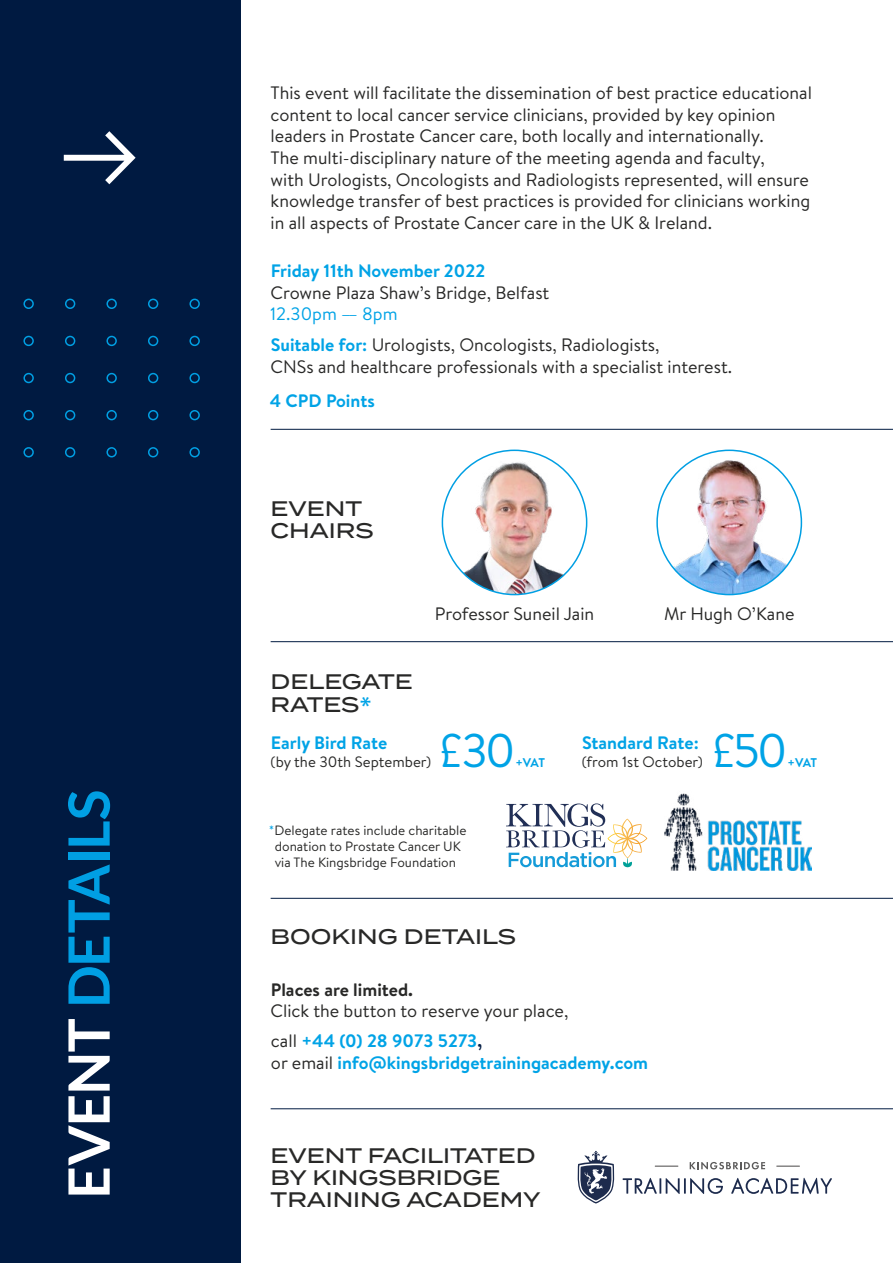
<style>
.page{position:relative;width:893px;height:1263px;background:#fff}
.page>*{position:absolute;margin:0;border:0;box-sizing:border-box;transform-origin:0 0}
.t1{font:700 57px "Lato";letter-spacing:-.02em;color:#009fe3}
.t2{font:47.25px "Brandon Text";color:#00a3e6}
.t3{font:500 21px/22.2px "Termina";color:#282827}
.t4{font:18px/21.6px "Brandon Text";color:#282827}
.t5{font:700 18px "Brandon Text";color:#00a3e6}
.t6{font:700 18px "Brandon Text";color:#282827}
.t7{font:18px "Brandon Text";color:#00a3e6}
.t8{font:15px "Brandon Text";color:#282827}
.t9{font:13.5px/16.2px "Brandon Text";color:#282827;text-align:center}
.t10{font:700 12.6px "Brandon Text";letter-spacing:-.055em;color:#00a3e6}
.s1{color:#fff}
.s2{font-weight:700;color:#00a3e6}
.s3{color:#00a3e6}
.s4{font-weight:700;color:#082148}
.s5{font-weight:400;color:#282827}
</style>
<div class="page">
<div style="left:0;top:0;width:240px;height:1263px;background:#001a41"></div>
<svg style="left:64px;top:131px;width:72px;height:53px"></svg>
<div style="left:189px;top:447px;width:11px;height:10px;border:2px solid #009fe3;border-radius:50%"></div>
<div style="left:148px;top:447px;width:10px;height:10px;border:2px solid #009fe3;border-radius:50%"></div>
<div style="left:106px;top:447px;width:11px;height:10px;border:2px solid #009fe3;border-radius:50%"></div>
<div style="left:65px;top:447px;width:10px;height:10px;border:2px solid #009fe3;border-radius:50%"></div>
<div style="left:23px;top:447px;width:11px;height:10px;border:2px solid #009fe3;border-radius:50%"></div>
<div style="left:189px;top:410px;width:11px;height:10px;border:2px solid #009fe3;border-radius:50%"></div>
<div style="left:148px;top:410px;width:10px;height:10px;border:2px solid #009fe3;border-radius:50%"></div>
<div style="left:106px;top:410px;width:11px;height:10px;border:2px solid #009fe3;border-radius:50%"></div>
<div style="left:65px;top:410px;width:10px;height:10px;border:2px solid #009fe3;border-radius:50%"></div>
<div style="left:23px;top:410px;width:11px;height:10px;border:2px solid #009fe3;border-radius:50%"></div>
<div style="left:189px;top:373px;width:11px;height:10px;border:2px solid #009fe3;border-radius:50%"></div>
<div style="left:148px;top:373px;width:10px;height:10px;border:2px solid #009fe3;border-radius:50%"></div>
<div style="left:106px;top:373px;width:11px;height:10px;border:2px solid #009fe3;border-radius:50%"></div>
<div style="left:65px;top:373px;width:10px;height:10px;border:2px solid #009fe3;border-radius:50%"></div>
<div style="left:23px;top:373px;width:11px;height:10px;border:2px solid #009fe3;border-radius:50%"></div>
<div style="left:189px;top:336px;width:11px;height:10px;border:2px solid #009fe3;border-radius:50%"></div>
<div style="left:148px;top:336px;width:10px;height:10px;border:2px solid #009fe3;border-radius:50%"></div>
<div style="left:106px;top:336px;width:11px;height:10px;border:2px solid #009fe3;border-radius:50%"></div>
<div style="left:65px;top:336px;width:10px;height:10px;border:2px solid #009fe3;border-radius:50%"></div>
<div style="left:23px;top:336px;width:11px;height:10px;border:2px solid #009fe3;border-radius:50%"></div>
<div style="left:189px;top:299px;width:11px;height:10px;border:2px solid #009fe3;border-radius:50%"></div>
<div style="left:148px;top:299px;width:10px;height:10px;border:2px solid #009fe3;border-radius:50%"></div>
<div style="left:106px;top:299px;width:11px;height:10px;border:2px solid #009fe3;border-radius:50%"></div>
<div style="left:65px;top:299px;width:10px;height:10px;border:2px solid #009fe3;border-radius:50%"></div>
<div style="left:23px;top:299px;width:11px;height:10px;border:2px solid #009fe3;border-radius:50%"></div>
<svg style="left:577px;top:1151px;width:38px;height:52px"></svg>
<svg style="left:623px;top:1178px;width:100px;height:16px"></svg>
<svg style="left:731px;top:1178px;width:101px;height:16px"></svg>
<svg style="left:690px;top:1162px;width:75px;height:7px"></svg>
<hr style="left:776px;top:1165px;width:24px;height:2px;background:#5b5a5a">
<hr style="left:655px;top:1165px;width:23px;height:2px;background:#5b5a5a">
<hr style="left:271px;top:429px;width:622px;height:1px;background:#001a41">
<hr style="left:271px;top:641px;width:622px;height:1px;background:#001a41">
<hr style="left:271px;top:898px;width:622px;height:1px;background:#001a41">
<hr style="left:271px;top:1108px;width:622px;height:1px;background:#001a41">
<img style="left:657px;top:450px;width:144px;height:145px;border-radius:72px">
<img style="left:442px;top:450px;width:145px;height:145px;border-radius:72px">
<svg style="left:506px;top:803px;width:141px;height:64px"></svg>
<img style="left:665px;top:793px;width:147px;height:77px">
<h1 class="t1" style="left:47px;top:1199px;width:411px;rotate:-90deg"><span class="s1">EVENT</span> DETAILS</h1>
<p class="t4" style="left:271px;top:82px;width:543px">This event will facilitate the dissemination of best practice educational content to local cancer service clinicians, provided by key opinion leaders in Prostate Cancer care, both locally and internationally.<br>The multi-disciplinary nature of the meeting agenda and faculty,<br>with Urologists, Oncologists and Radiologists represented, will ensure knowledge transfer of best practices is provided for clinicians working in all aspects of Prostate Cancer care in the UK &amp; Ireland.</p>
<p class="t5" style="left:271px;top:258px;width:216px">Friday 11th November 2022</p>
<p class="t4" style="left:270px;top:281px;width:280px">Crowne Plaza Shaw’s Bridge, Belfast</p>
<p class="t7" style="left:270px;top:302px;width:129px">12.30pm –– 8pm</p>
<p class="t4" style="left:270px;top:333px;width:463px"><span class="s2">Suitable for:</span> Urologists, Oncologists, Radiologists,<br>CNSs and healthcare professionals with a specialist interest.</p>
<p class="t5" style="left:270px;top:388px;width:107px">4 CPD Points</p>
<p class="t3" style="left:271px;top:497px;width:104px">EVENT<br>CHAIRS</p>
<p class="t3" style="left:271px;top:670px;width:144px">DELEGATE<br>RATES<span class="s3">*</span></p>
<p class="t4" style="left:435px;top:602px;width:161px">Professor Suneil Jain</p>
<p class="t4" style="left:664px;top:602px;width:132px">Mr Hugh O’Kane</p>
<p class="t5" style="left:271px;top:730px;width:118px">Early Bird Rate</p>
<p class="t8" style="left:271px;top:752px;width:162px">(by the 30th September)</p>
<h2 class="t2" style="left:437px;top:718px;width:80px">£30</h2>
<p class="t10" style="left:515px;top:753px;width:31px">+VAT</p>
<p class="t5" style="left:582px;top:730px;width:118px">Standard Rate:</p>
<p class="t8" style="left:582px;top:752px;width:123px">(from 1st October)</p>
<h2 class="t2" style="left:710px;top:718px;width:79px">£50</h2>
<p class="t10" style="left:787px;top:753px;width:31px">+VAT</p>
<p class="t9" style="left:269px;top:821px;width:199px"><span class="s3">*</span>Delegate rates include charitable donation to Prostate Cancer UK via The Kingsbridge Foundation</p>
<p class="t3" style="left:271px;top:924px;width:247px">BOOKING DETAILS</p>
<p class="t6" style="left:271px;top:977px;width:144px">Places are limited.</p>
<p class="t4" style="left:270px;top:995px;width:299px;line-height:30.2px">Click the button to reserve your place, call <span class="s2">+44 (0) 28 9073 5273</span><span class="s4">,</span></p>
<p class="t5" style="left:271px;top:1050px;width:379px"><span class="s5">or email</span> info@kingsbridgetrainingacademy.com</p>
<p class="t3" style="left:271px;top:1144px;width:272px">EVENT FACILITATED<br>BY KINGSBRIDGE<br>TRAINING ACADEMY</p>
</div>
